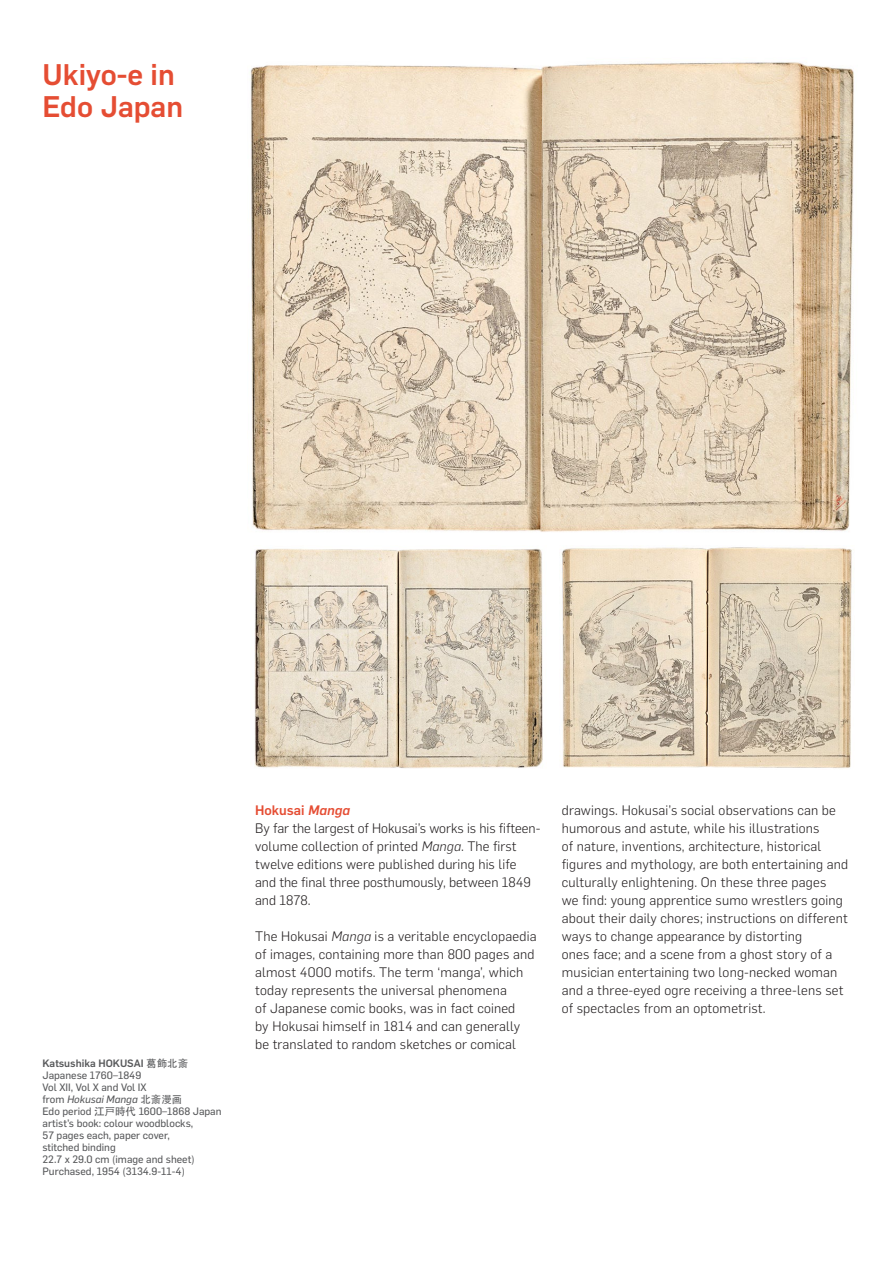
<style>
.page{position:relative;width:893px;height:1263px;background:#fff}
.page>*{position:absolute;margin:0;border:0;box-sizing:border-box;transform-origin:0 0}
.t1{font:500 29.25px/31.5px "Flama";color:#e54d33}
.t2{font:300 13.5px/18px "Flama";letter-spacing:.015em;color:#231f20}
.t3{font:10.5px/12px "Flama Basic";color:#58595b}
.t4{font:500 10.5px "Flama";color:#58595b}
.s1{font-family:"ST Heiti TC"}
.s2{font-style:italic}
.s3{font-family:"ST Heiti TC";font-weight:500}
.s4{font-weight:500;color:#e54d33}
.s5{font-weight:500;font-style:italic;color:#e54d33}
</style>
<div class="page">
<img style="left:250px;top:62px;width:604px;height:470px">
<img style="left:254px;top:549px;width:289px;height:220px">
<img style="left:561px;top:547px;width:291px;height:221px">
<h1 class="t1" style="left:43px;top:57px;width:142px">Ukiyo-e in<br>Edo Japan</h1>
<p class="t4" style="left:43px;top:1055px;width:147px">Katsushika HOKUSAI <span class="s1">葛飾北斎</span></p>
<p class="t3" style="left:43px;top:1068px;width:181px">Japanese 1760–1849<br>Vol XII, Vol X and Vol IX<br>from <span class="s2">Hokusai Manga</span> <span class="s3">北斎漫画<br></span>Edo period <span class="s3">江戸時代</span> 1600–1868 Japan artist’s book: colour woodblocks,<br>57 pages each, paper cover,<br>stitched binding<br>22.7 x 29.0 cm (image and sheet)<br>Purchased, 1954 (3134.9-11-4)</p>
<p class="t2" style="left:255px;top:801px;width:287px"><span class="s4">Hokusai</span> <span class="s5">Manga<br></span>By far the largest of Hokusai’s works is his fifteen&shy;volume collection of printed <span class="s2">Manga</span>. The first twelve editions were published during his life and the final three posthumously, between 1849 and 1878.</p>
<p class="t2" style="left:255px;top:927px;width:283px">The Hokusai <span class="s2">Manga</span> is a veritable encyclopaedia of images, containing more than 800 pages and almost 4000 motifs. The term ‘manga’, which today represents the universal phenomena<br>of Japanese comic books, was in fact coined<br>by Hokusai himself in 1814 and can generally be translated to random sketches or comical</p>
<p class="t2" style="left:562px;top:801px;width:288px">drawings. Hokusai’s social observations can be humorous and astute, while his illustrations<br>of nature, inventions, architecture, historical figures and mythology, are both entertaining and culturally enlightening. On these three pages<br>we find: young apprentice sumo wrestlers going about their daily chores; instructions on different ways to change appearance by distorting<br>ones face; and a scene from a ghost story of a musician entertaining two long-necked woman and a three-eyed ogre receiving a three-lens set of spectacles from an optometrist.</p>
</div>
